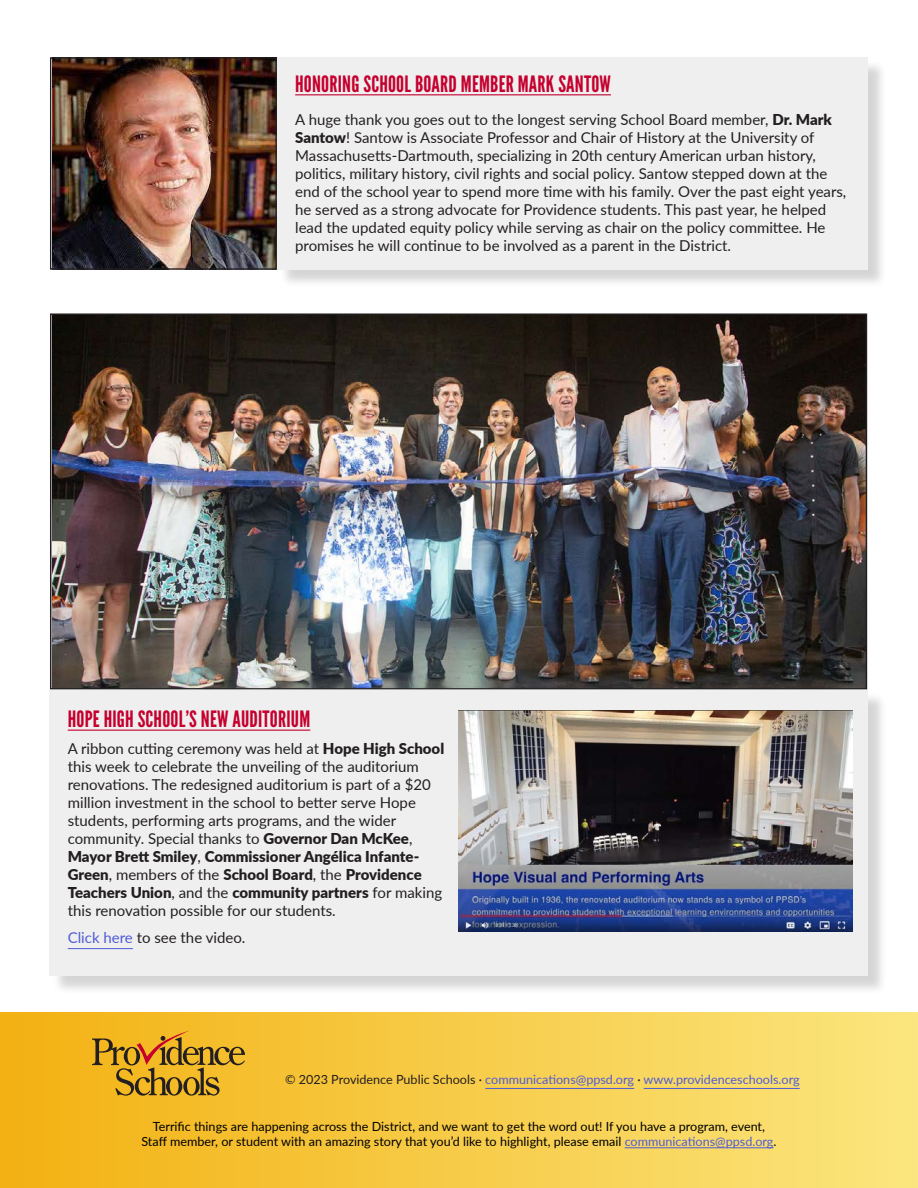
<style>
.page{position:relative;width:918px;height:1188px;background:#fff}
.page>*{position:absolute;margin:0;border:0;box-sizing:border-box;transform-origin:0 0}
.Lato_Light_8pt_Black{font:22.5px "League Gothic";letter-spacing:.01em;color:#c5002e}
.Lato_Light_8pt_Black-2{font:15px/18px "Lato";color:#231f20}
.League_Gothic_18pt_W{font:12.6px "Lato";color:#000}
.Lato_Light_10pt_Whit{font:12.6px "Lato";color:#4f5cd6}
.s1{font-weight:900}
.s2{color:#4f5cd6}
.s3{color:#231f20}
</style>
<div class="page">
<img style="left:53px;top:316px;width:811px;height:371px">
<div style="left:50px;top:313px;width:817px;height:377px;border:2px solid #231f20"></div>
<div style="left:52px;top:692px;width:835px;height:302px;background:#231f20;opacity:.35"></div>
<div style="left:50px;top:690px;width:818px;height:286px;background:#efefef"></div>
<hr style="left:68px;top:730px;width:242px;height:1px;background:#c5002e">
<hr style="left:68px;top:948px;width:65px;height:1px;background:#4f5cd6">
<div style="left:0;top:1012px;width:918px;height:176px;background:linear-gradient(to right,#f3b112,#fbe67f)"></div>
<svg style="left:92px;top:1031px;width:153px;height:65px;background:#c99724"></svg>
<hr style="left:625px;top:1148px;width:149px;height:1px;background:#4f5cd6">
<hr style="left:485px;top:1088px;width:149px;height:1px;background:#4f5cd6">
<hr style="left:644px;top:1088px;width:156px;height:1px;background:#4f5cd6">
<img style="left:52px;top:59px;width:223px;height:209px">
<div style="left:50px;top:57px;width:227px;height:213px;border:1px solid #231f20"></div>
<div style="left:280px;top:60px;width:607px;height:229px;background:#231f20;opacity:.35"></div>
<div style="left:278px;top:57px;width:590px;height:213px;background:#efefef"></div>
<hr style="left:295px;top:94px;width:316px;height:1px;background:#c5002e">
<img style="left:459px;top:711px;width:394px;height:220px">
<p class="Lato_Light_8pt_Black" style="left:295px;top:70px;width:317px">HONORING SCHOOL BOARD MEMBER MARK SANTOW</p>
<p class="Lato_Light_8pt_Black-2" style="left:295px;top:110px;width:553px">A huge thank you goes out to the longest serving School Board member, <span class="s1">Dr. Mark Santow</span>! Santow is Associate Professor and Chair of History at the University of Massachusetts-Dartmouth, specializing in 20th century American urban history, politics, military history, civil rights and social policy. Santow stepped down at the end of the school year to spend more time with his family. Over the past eight years, he served as a strong advocate for Providence students. This past year, he helped lead the updated equity policy while serving as chair on the policy committee. He promises he will continue to be involved as a parent in the District.</p>
<p class="Lato_Light_8pt_Black" style="left:68px;top:706px;width:244px">HOPE HIGH SCHOOL’S NEW AUDITORIUM</p>
<p class="Lato_Light_8pt_Black-2" style="left:68px;top:739px;width:378px">A ribbon cutting ceremony was held at <span class="s1">Hope High School </span>this week to celebrate the unveiling of the auditorium renovations. The redesigned auditorium is part of a $20 million investment in the school to better serve Hope students, performing arts programs, and the wider community. Special thanks to <span class="s1">Governor Dan McKee</span>, <span class="s1">Mayor Brett Smiley</span>, <span class="s1">Commissioner Angélica Infante-Green</span>, members of the <span class="s1">School Board</span>, the <span class="s1">Providence Teachers Union</span>, and the <span class="s1">community partners</span> for making this renovation possible for our students.</p>
<p class="Lato_Light_8pt_Black-2" style="left:68px;top:928px;width:179px"><span class="s2">Click here</span> to see the video.</p>
<p class="Lato_Light_10pt_Whit" style="left:285px;top:1071px;width:516px"><span class="s3">© 2023 Providence Public Schools ·</span> communications@ppsd.org <span class="s3">·</span> www.providenceschools.org</p>
<p class="League_Gothic_18pt_W" style="left:153px;top:1117px;width:614px">Terrific things are happening across the District, and we want to get the word out! If you have a program, event,</p>
<p class="League_Gothic_18pt_W" style="left:141px;top:1133px;width:637px">Staff member, or student with an amazing story that you’d like to highlight, please email <span class="s2">communications@ppsd.org</span>.</p>
</div>
